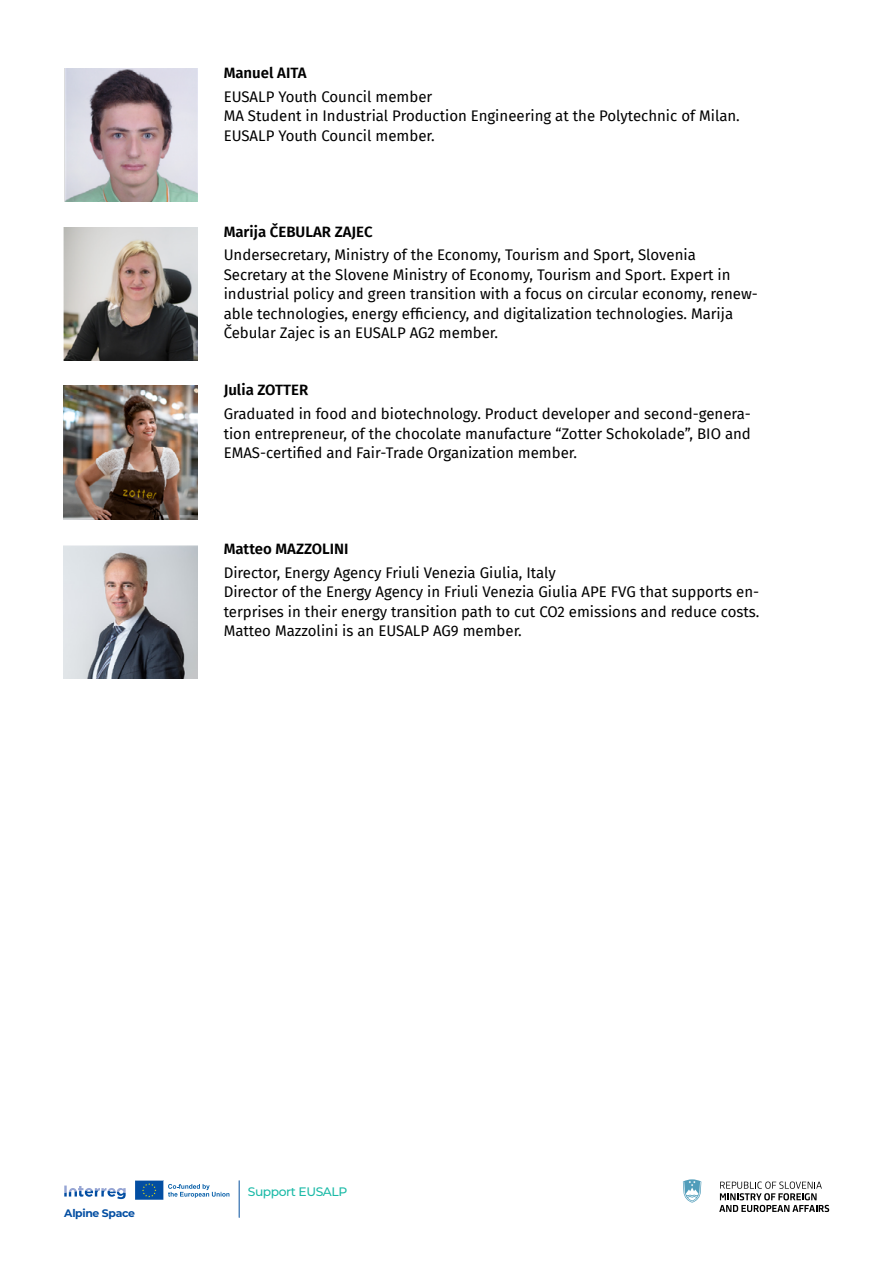
<style>
.page{position:relative;width:893px;height:1263px;background:#fff}
.page>*{position:absolute;margin:0;border:0;box-sizing:border-box;transform-origin:0 0}
.t1{font:15px/19.5px "Fira Sans";color:#000}
.t2{font:600 15px "Fira Sans";color:#000}
.t3{font:500 12.3px "Montserrat";letter-spacing:-.035em;color:#1bbaa7}
.t4{font:700 10.95px "Montserrat";letter-spacing:-.03em;color:#034ea2}
</style>
<div class="page">
<svg style="left:683px;top:1179px;width:18px;height:23px"></svg>
<svg style="left:719px;top:1181px;width:110px;height:31px"></svg>
<svg style="left:64px;top:1185px;width:62px;height:14px"></svg>
<svg style="left:135px;top:1180px;width:94px;height:20px"></svg>
<hr style="left:239px;top:1181px;width:1px;height:36px;background:#06509f">
<img style="left:64px;top:68px;width:133px;height:134px">
<img style="left:64px;top:227px;width:133px;height:133px">
<img style="left:64px;top:386px;width:133px;height:133px">
<img style="left:64px;top:545px;width:133px;height:133px">
<p class="t2" style="left:224px;top:60px;width:84px">Manuel AITA</p>
<p class="t1" style="left:224px;top:86px;width:518px">EUSALP Youth Council member<br>MA Student in Industrial Production Engineering at the Polytechnic of Milan.<br>EUSALP Youth Council member.</p>
<p class="t2" style="left:224px;top:219px;width:150px">Marija ČEBULAR ZAJEC</p>
<p class="t1" style="left:224px;top:245px;width:536px">Undersecretary, Ministry of the Economy, Tourism and Sport, Slovenia Secretary at the Slovene Ministry of Economy, Tourism and Sport. Expert in industrial policy and green transition with a focus on circular economy, renew&shy;able technologies, energy efficiency, and digitalization technologies. Marija Čebular Zajec is an EUSALP AG2 member.</p>
<p class="t2" style="left:224px;top:378px;width:86px">Julia ZOTTER</p>
<p class="t1" style="left:224px;top:404px;width:529px;text-align:justify">Graduated in food and biotechnology. Product developer and second-genera&shy;tion entrepreneur, of the chocolate manufacture “Zotter Schokolade”, BIO and EMAS-certified and Fair-Trade Organization member.</p>
<p class="t2" style="left:224px;top:536px;width:126px">Matteo MAZZOLINI</p>
<p class="t1" style="left:224px;top:562px;width:537px">Director, Energy Agency Friuli Venezia Giulia, Italy<br>Director of the Energy Agency in Friuli Venezia Giulia APE FVG that supports en&shy;terprises in their energy transition path to cut CO2 emissions and reduce costs.<br>Matteo Mazzolini is an EUSALP AG9 member.</p>
<p class="t4" style="left:64px;top:1205px;width:72px">Alpine Space</p>
<p class="t3" style="left:248px;top:1183px;width:101px">Support EUSALP</p>
</div>
